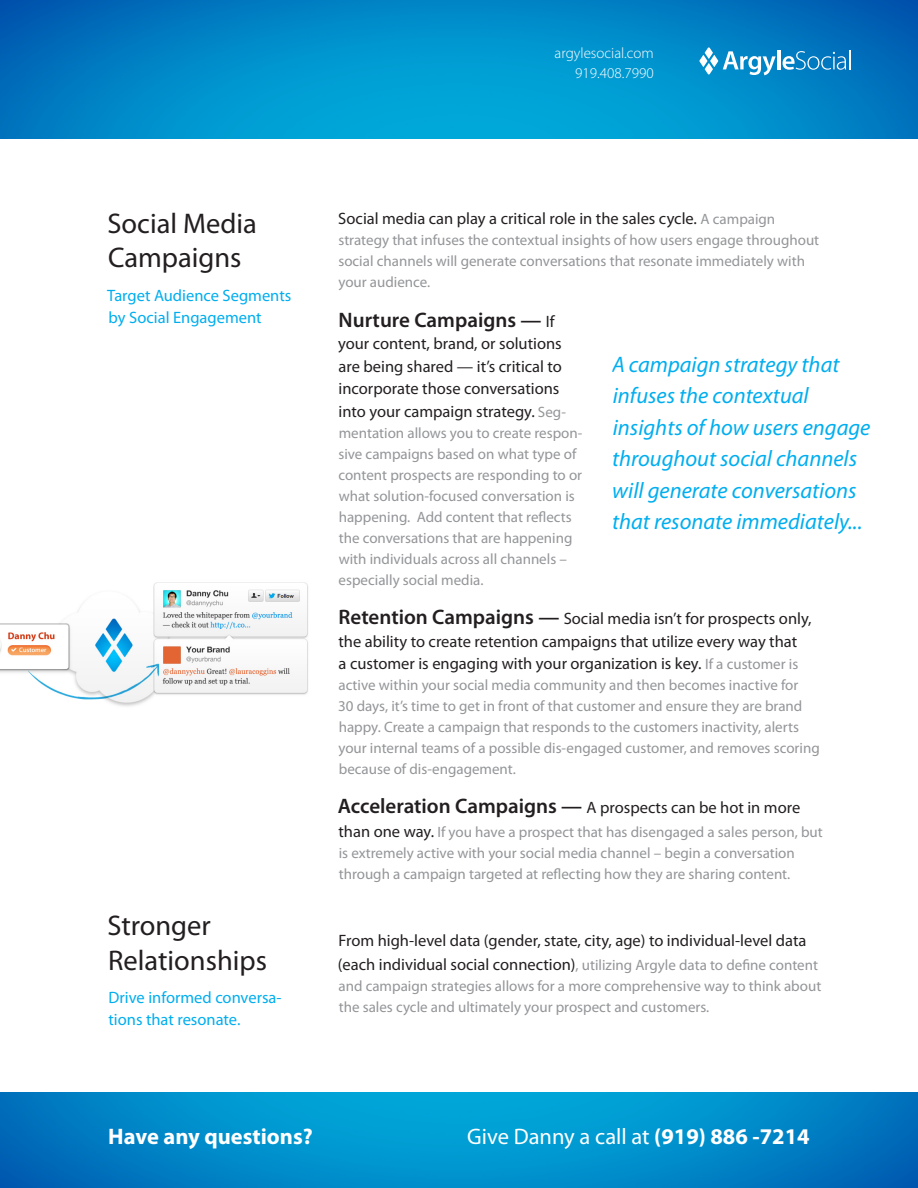
<style>
.page{position:relative;width:918px;height:1188px;background:#fff}
.page>*{position:absolute;margin:0;border:0;box-sizing:border-box;transform-origin:0 0}
.t1{font:28.5px/34.5px "Myriad Pro";color:#231f20}
.t2{font:italic 22.5px/31.5px "Myriad Pro";color:#00aeef}
.t3{font:22.5px "Myriad Pro";color:#fff}
.t4{font:700 22.5px "Myriad Pro";color:#fff}
.t5{font:600 21px "Myriad Pro";color:#231f20}
.t6{font:16.5px/22.5px "Myriad Pro";color:#231f20}
.t7{font:16.5px/22.5px "Myriad Pro";color:#00aeef}
.t8{font:15px/21px "Myriad Pro";color:#939598}
.t9{font:300 15px/19.5px "Myriad Pro";color:#fff;text-align:right}
.s1{font-size:15px;color:#939598}
.s2{font-weight:400;font-size:16.5px}
.s3{font-weight:600;font-size:21px}
.s4{font-size:16.5px;color:#231f20}
.s5{font-weight:700}
</style>
<div class="page">
<img style="left:0;top:1093px;width:918px;height:95px">
<img style="left:0;top:0;width:918px;height:138px">
<hr style="left:777px;top:50px;width:3px;height:19px;background:#fff">
<svg style="left:783px;top:50px;width:67px;height:20px"></svg>
<svg style="left:699px;top:47px;width:77px;height:28px"></svg>
<img style="left:0;top:582px;width:308px;height:125px">
<p class="t9" style="left:555px;top:43px;width:101px">argylesocial.com<br>919.408.7990</p>
<p class="t1" style="left:107px;top:206px;width:151px">Social Media<br>Campaigns</p>
<p class="t7" style="left:107px;top:284px;width:186px">Target Audience Segments by Social Engagement</p>
<p class="t1" style="left:107px;top:908px;width:161px">Stronger<br>Relationships</p>
<p class="t7" style="left:108px;top:986px;width:175px">Drive informed conversa&shy;tions that resonate.</p>
<p class="t6" style="left:338px;top:207px;width:438px">Social media can play a critical role in the sales cycle. <span class="s1">A campaign</span></p>
<p class="t8" style="left:338px;top:230px;width:482px">strategy that infuses the contextual insights of how users engage throughout social channels will generate conversations that resonate immediately with your audience.</p>
<p class="t5" style="left:339px;top:306px;width:218px">Nurture Campaigns — <span class="s2">If</span></p>
<p class="t6" style="left:338px;top:332px;width:229px">your content, brand, or solutions are being shared — it’s critical to incorporate those conversations into your campaign strategy. <span class="s1">Seg-</span></p>
<p class="t8" style="left:338px;top:422px;width:246px">mentation allows you to create respon&shy;sive campaigns based on what type of content prospects are responding to or what solution-focused conversation is happening. Add content that reflects the conversations that are happening with individuals across all channels – especially social media.</p>
<p class="t6" style="left:339px;top:607px;width:475px"><span class="s3">Retention Campaigns —</span> Social media isn’t for prospects only, the ability to create retention campaigns that utilize every way that<br>a customer is engaging with your organization is key. <span class="s1">If a customer is</span></p>
<p class="t8" style="left:338px;top:674px;width:483px">active within your social media community and then becomes inactive for<br>30 days, it’s time to get in front of that customer and ensure they are brand happy. Create a campaign that responds to the customers inactivity, alerts your internal teams of a possible dis-engaged customer, and removes scoring because of dis-engagement.</p>
<p class="t6" style="left:338px;top:796px;width:464px"><span class="s3">Acceleration Campaigns —</span> A prospects can be hot in more</p>
<p class="t8" style="left:339px;top:822px;width:486px"><span class="s4">than one way.</span> If you have a prospect that has disengaged a sales person, but is extremely active with your social media channel – begin a conversation through a campaign targeted at reflecting how they are sharing content.</p>
<p class="t2" style="left:612px;top:348px;width:260px">A campaign strategy that infuses the contextual insights of how users engage throughout social channels will generate conversations that resonate immediately...</p>
<p class="t6" style="left:339px;top:929px;width:469px">From high-level data (gender, state, city, age) to individual-level data</p>
<p class="t8" style="left:338px;top:954px;width:485px"><span class="s4">(each individual social connection)</span>, utilizing Argyle data to define content and campaign strategies allows for a more comprehensive way to think about the sales cycle and ultimately your prospect and customers.</p>
<h2 class="t4" style="left:108px;top:1121px;width:206px">Have any questions?</h2>
<h2 class="t3" style="left:467px;top:1122px;width:344px">Give Danny a call at <span class="s5">(919) 886 -7214</span></h2>
</div>
